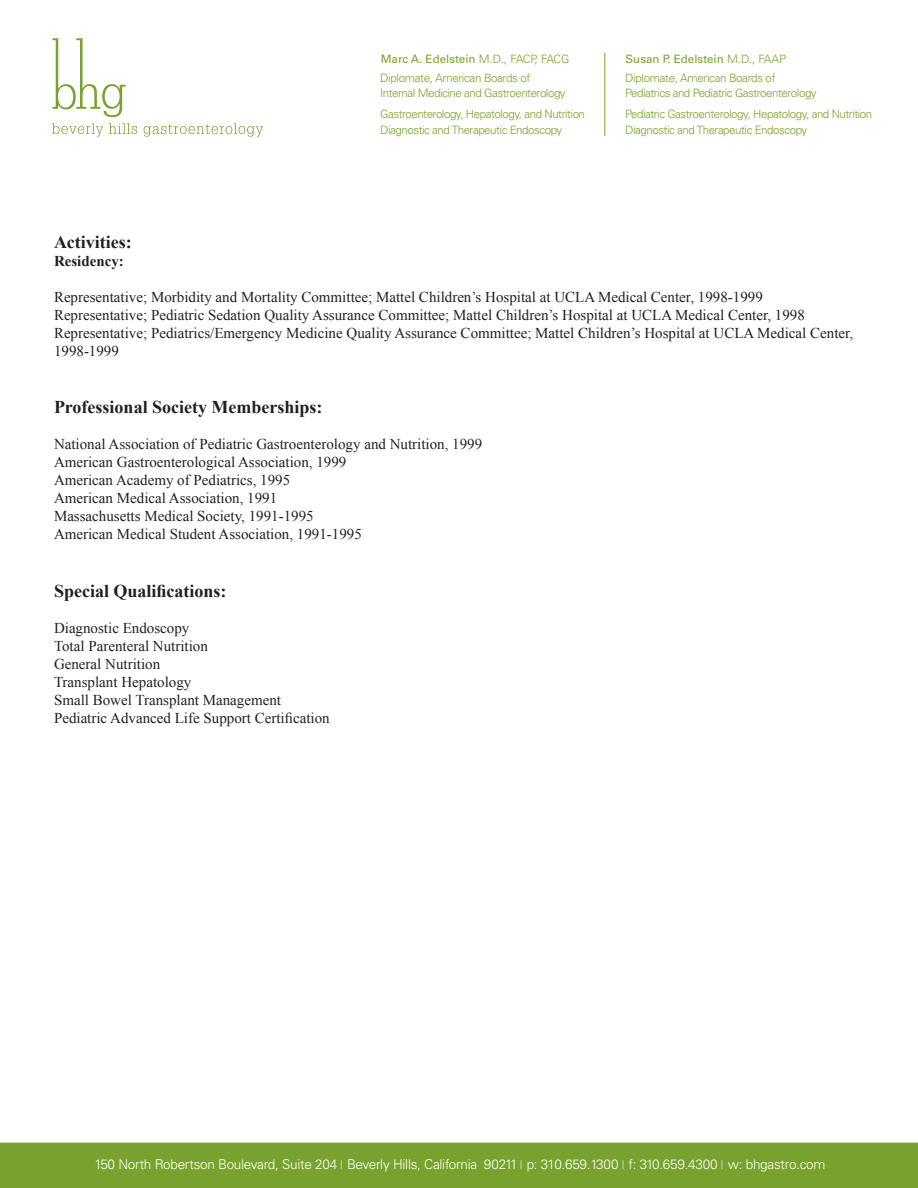
<style>
.page{position:relative;width:918px;height:1188px;background:#fff}
.page>*{position:absolute;margin:0;border:0;box-sizing:border-box;transform-origin:0 0}
.t1{font:700 18px "Times New Roman";color:#231f20}
.t2{font:15px/18px "Times New Roman";color:#231f20}
.t3{font:700 15px "Times New Roman";color:#231f20}
.t4{font:300 13.5px "Univers";letter-spacing:-.02em;color:#fff}
.t5{font:300 11.55px/15.5px "Univers";letter-spacing:-.04em;color:#78a22d}
.t6{font:11.55px "Univers";color:#78a22d}
.s1{font-weight:300}
.s2{font-weight:400}
</style>
<div class="page">
<div style="left:1px;top:1143px;width:916px;height:45px;background:#78a22d"></div>
<hr style="left:605px;top:53px;width:1px;height:83px;background:#78a22d">
<svg style="left:52px;top:123px;width:51px;height:14px"></svg>
<svg style="left:109px;top:123px;width:28px;height:11px"></svg>
<svg style="left:144px;top:123px;width:119px;height:14px"></svg>
<svg style="left:53px;top:38px;width:73px;height:79px"></svg>
<p class="t6" style="left:381px;top:52px;width:190px">Marc A. Edelstein <span class="s1">M.D., FACP, FACG</span></p>
<p class="t5" style="left:625px;top:49px;width:163px;line-height:18.9px"><span class="s2">Susan P. Edelstein</span> M.D., FAAP<br>Diplomate, American Boards of</p>
<p class="t5" style="left:625px;top:83px;width:249px;line-height:21.1px">Pediatrics and Pediatric Gastroenterology<br>Pediatric Gastroenterology, Hepatology, and Nutrition</p>
<p class="t5" style="left:625px;top:122px;width:184px">Diagnostic and Therapeutic Endoscopy</p>
<p class="t5" style="left:380px;top:70px;width:187px">Diplomate, American Boards of<br>Internal Medicine and Gastroenterology</p>
<p class="t5" style="left:380px;top:107px;width:206px">Gastroenterology, Hepatology, and Nutrition<br>Diagnostic and Therapeutic Endoscopy</p>
<p class="t1" style="left:54px;top:231px;width:79px">Activities:</p>
<p class="t3" style="left:54px;top:252px;width:71px">Residency:</p>
<p class="t2" style="left:54px;top:288px;width:801px">Representative; Morbidity and Mortality Committee; Mattel Children’s Hospital at UCLA Medical Center, 1998-1999<br>Representative; Pediatric Sedation Quality Assurance Committee; Mattel Children’s Hospital at UCLA Medical Center, 1998<br>Representative; Pediatrics/Emergency Medicine Quality Assurance Committee; Mattel Children’s Hospital at UCLA Medical Center, 1998-1999</p>
<p class="t1" style="left:54px;top:397px;width:270px">Professional Society Memberships:</p>
<p class="t2" style="left:54px;top:435px;width:430px">National Association of Pediatric Gastroenterology and Nutrition, 1999<br>American Gastroenterological Association, 1999<br>American Academy of Pediatrics, 1995<br>American Medical Association, 1991<br>Massachusetts Medical Society, 1991-1995<br>American Medical Student Association, 1991-1995</p>
<p class="t1" style="left:54px;top:580px;width:174px">Special Qualifications:</p>
<p class="t2" style="left:54px;top:619px;width:277px">Diagnostic Endoscopy<br>Total Parenteral Nutrition<br>General Nutrition<br>Transplant Hepatology<br>Small Bowel Transplant Management<br>Pediatric Advanced Life Support Certification</p>
<p class="t4" style="left:94px;top:1156px;width:733px">150 North Robertson Boulevard, Suite 204 <sup>|</sup> Beverly Hills, California 90211 <sup>|</sup> p: 310.659.1300 <sup>|</sup> f: 310.659.4300 <sup>|</sup> w: bhgastro.com</p>
</div>
